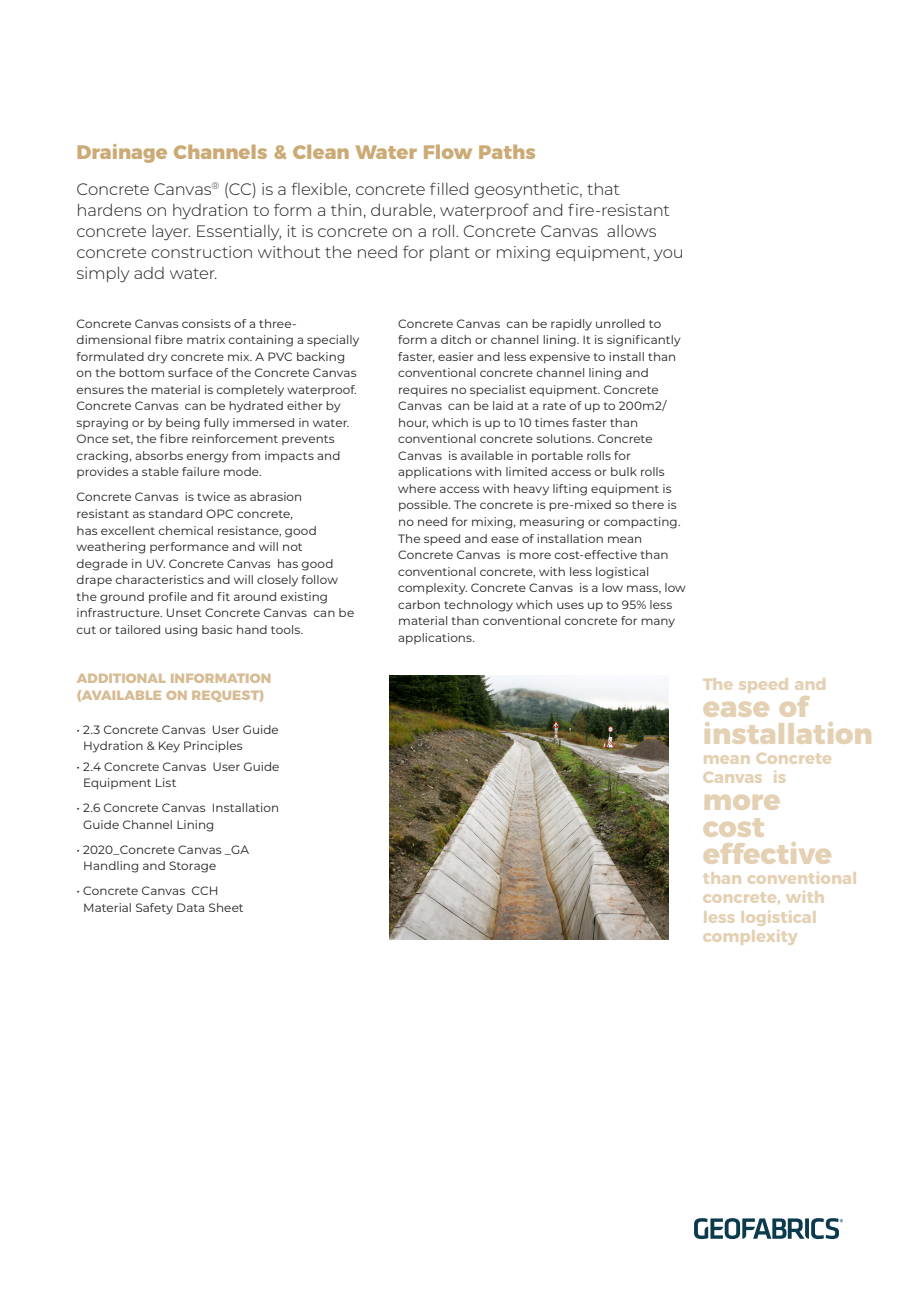
<style>
.page{position:relative;width:919px;height:1289px;background:#fff}
.page>*{position:absolute;margin:0;border:0;box-sizing:border-box;transform-origin:0 0}
.t1{font:800 28.5px/27px "Montserrat";color:#e4d0b2}
.Subhead_1{font:800 19.5px "Montserrat";color:#cbaa76}
.Intro_Text{font:300 16.5px/21px "Montserrat";letter-spacing:-.015em;color:#231f20}
.t2{font:700 16.5px/19.5px "Montserrat";color:#e4d0b2}
.Subhead_1-2{font:800 13.5px "Montserrat";letter-spacing:.01em;color:#d6bb93}
.Body_Text{font:12px/16.5px "Montserrat";letter-spacing:.005em;color:#231f20}
</style>
<div class="page">
<svg style="left:694px;top:1218px;width:148px;height:20px"></svg>
<img style="left:389px;top:675px;width:279px;height:264px">
<p class="Subhead_1" style="left:77px;top:136px;width:461px">Drainage Channels &amp; Clean Water Flow Paths</p>
<p class="Intro_Text" style="left:77px;top:178px;width:608px">Concrete Canvas<sup>®</sup> (CC) is a flexible, concrete filled geosynthetic, that hardens on hydration to form a thin, durable, waterproof and fire-resistant concrete layer. Essentially, it is concrete on a roll. Concrete Canvas allows concrete construction without the need for plant or mixing equipment, you simply add water.</p>
<p class="Body_Text" style="left:77px;top:315px;width:284px">Concrete Canvas consists of a three&shy;dimensional fibre matrix containing a specially formulated dry concrete mix. A PVC backing on the bottom surface of the Concrete Canvas ensures the material is completely waterproof.<br>Concrete Canvas can be hydrated either by spraying or by being fully immersed in water.<br>Once set, the fibre reinforcement prevents cracking, absorbs energy from impacts and provides a stable failure mode.</p>
<p class="Body_Text" style="left:77px;top:488px;width:279px">Concrete Canvas is twice as abrasion resistant as standard OPC concrete,<br>has excellent chemical resistance, good weathering performance and will not degrade in UV. Concrete Canvas has good drape characteristics and will closely follow the ground profile and fit around existing infrastructure. Unset Concrete Canvas can be cut or tailored using basic hand tools.</p>
<p class="Subhead_1-2" style="left:77px;top:667px;width:196px">ADDITIONAL INFORMATION</p>
<p class="Subhead_1-2" style="left:77px;top:683px;width:189px">(AVAILABLE ON REQUEST)</p>
<p class="Body_Text" style="left:83px;top:720px;width:197px;text-indent:-7px">• 2.3 Concrete Canvas User Guide<br>Hydration &amp; Key Principles</p>
<p class="Body_Text" style="left:83px;top:757px;width:198px;text-indent:-7px">• 2.4 Concrete Canvas User Guide<br>Equipment List</p>
<p class="Body_Text" style="left:83px;top:799px;width:197px;text-indent:-7px">• 2.6 Concrete Canvas Installation<br>Guide Channel Lining</p>
<p class="Body_Text" style="left:83px;top:841px;width:167px;text-indent:-7px">• 2020_Concrete Canvas _GA<br>Handling and Storage</p>
<p class="Body_Text" style="left:83px;top:882px;width:162px;text-indent:-7px">• Concrete Canvas CCH<br>Material Safety Data Sheet</p>
<p class="Body_Text" style="left:398px;top:315px;width:289px">Concrete Canvas can be rapidly unrolled to form a ditch or channel lining. It is significantly faster, easier and less expensive to install than conventional concrete channel lining and requires no specialist equipment. Concrete Canvas can be laid at a rate of up to 200m2/ hour, which is up to 10 times faster than conventional concrete solutions. Concrete Canvas is available in portable rolls for applications with limited access or bulk rolls where access with heavy lifting equipment is possible. The concrete is pre-mixed so there is no need for mixing, measuring or compacting.<br>The speed and ease of installation mean Concrete Canvas is more cost-effective than conventional concrete, with less logistical complexity. Concrete Canvas is a low mass, low carbon technology which uses up to 95% less material than conventional concrete for many applications.</p>
<p class="t2" style="left:702px;top:673px;width:125px">The speed and</p>
<p class="t1" style="left:702px;top:691px;width:171px">ease of installation</p>
<p class="t2" style="left:702px;top:746px;width:131px">mean Concrete<br>Canvas is</p>
<p class="t1" style="left:702px;top:784px;width:131px">more cost effective</p>
<p class="t2" style="left:702px;top:866px;width:156px">than conventional concrete, with less logistical complexity</p>
</div>
